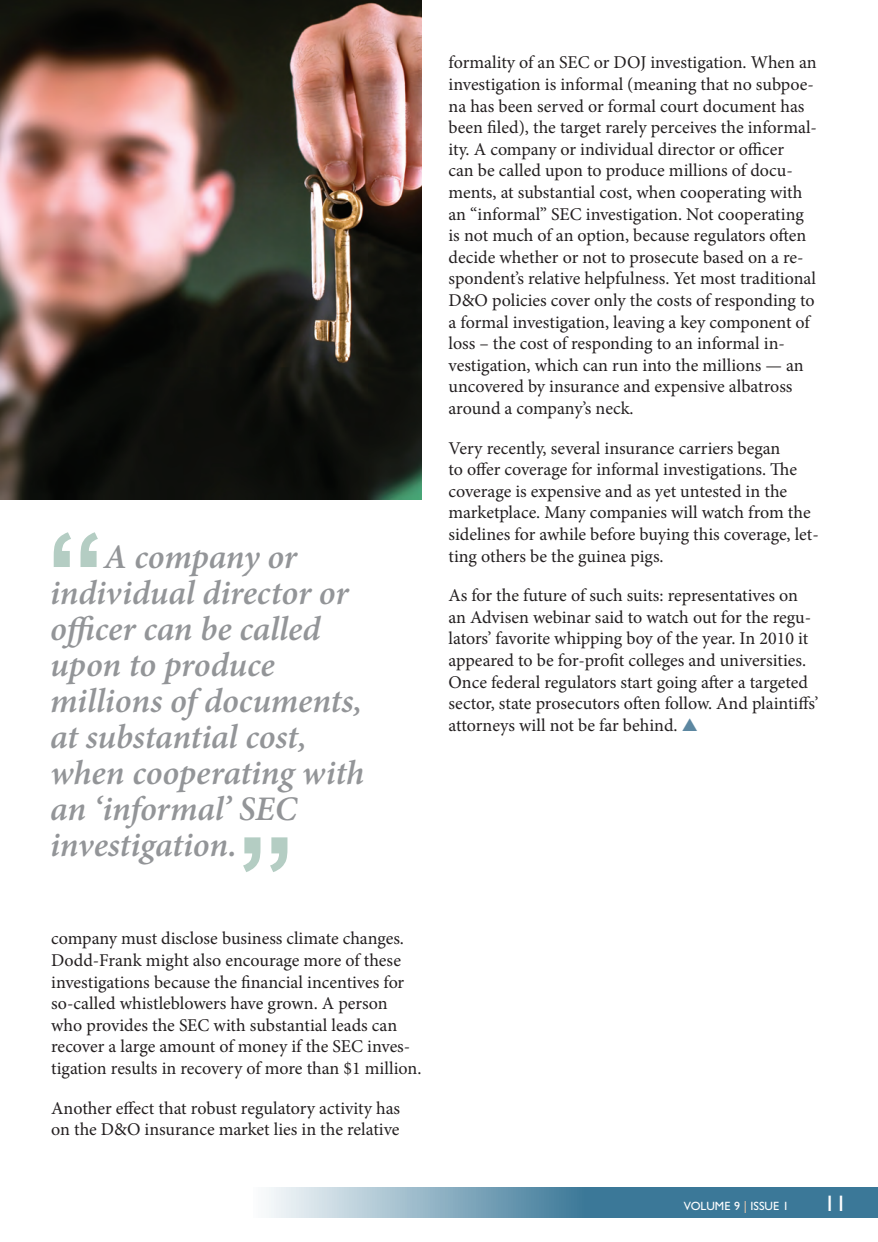
<style>
.page{position:relative;width:878px;height:1242px;background:#fff}
.page>*{position:absolute;margin:0;border:0;box-sizing:border-box;transform-origin:0 0}
.t1{font:700 117px "Arial";color:#b4cdc3}
.t2{font:italic 600 34.5px/36px "Minion Pro";letter-spacing:-.005em;color:#939598}
.t3{font:22.5px "Gill Sans Std";color:#fff}
.bodyTwoCol{font:18px/21.6px "Minion Pro";letter-spacing:-.005em;color:#231f20}
.t4{font:12px "Gill Sans Std";color:#fff}
.s1{color:#5c87a1}
.s2{color:#efcdb0}
</style>
<div class="page">
<img style="left:0;top:0;width:421px;height:499px">
<svg style="left:269px;top:1188px;width:609px;height:30px;background:#6a98b0"></svg>
<p class="t1" style="left:46px;top:499px;width:60px">“</p>
<p class="t2" style="left:50px;top:539px;width:315px;text-indent:54px">A company or individual director or officer can be called upon to produce millions of documents, at substantial cost, when cooperating with an ‘informal’ SEC investigation.</p>
<p class="t1" style="left:237px;top:803px;width:60px">”</p>
<p class="bodyTwoCol" style="left:51px;top:928px;width:372px">company must disclose business climate changes.<br>Dodd-Frank might also encourage more of these investigations because the financial incentives for so-called whistleblowers have grown. A person who provides the SEC with substantial leads can recover a large amount of money if the SEC inves&shy;tigation results in recovery of more than $1 million.</p>
<p class="bodyTwoCol" style="left:51px;top:1097px;width:350px">Another effect that robust regulatory activity has on the D&amp;O insurance market lies in the relative</p>
<p class="bodyTwoCol" style="left:448px;top:52px;width:370px">formality of an SEC or DOJ investigation. When an investigation is informal (meaning that no subpoe&shy;na has been served or formal court document has been filed), the target rarely perceives the informal&shy;ity. A company or individual director or officer<br>can be called upon to produce millions of docu&shy;ments, at substantial cost, when cooperating with an “informal” SEC investigation. Not cooperating is not much of an option, because regulators often decide whether or not to prosecute based on a re&shy;spondent’s relative helpfulness. Yet most traditional D&amp;O policies cover only the costs of responding to a formal investigation, leaving a key component of loss – the cost of responding to an informal in&shy;vestigation, which can run into the millions — an uncovered by insurance and expensive albatross around a company’s neck.</p>
<p class="bodyTwoCol" style="left:448px;top:437px;width:372px">Very recently, several insurance carriers began<br>to offer coverage for informal investigations. The coverage is expensive and as yet untested in the marketplace. Many companies will watch from the sidelines for awhile before buying this coverage, let&shy;ting others be the guinea pigs.</p>
<p class="bodyTwoCol" style="left:448px;top:585px;width:371px">As for the future of such suits: representatives on an Advisen webinar said to watch out for the regu&shy;lators’ favorite whipping boy of the year. In 2010 it appeared to be for-profit colleges and universities.<br>Once federal regulators start going after a targeted sector, state prosecutors often follow. And plaintiffs’ attorneys will not be far behind. <span class="s1">▲</span></p>
<p class="t4" style="left:684px;top:1199px;width:106px">VOLUME 9 <span class="s2">|</span> ISSUE 1</p>
<p class="t3" style="left:824px;top:1190px;width:24px">11</p>
</div>
